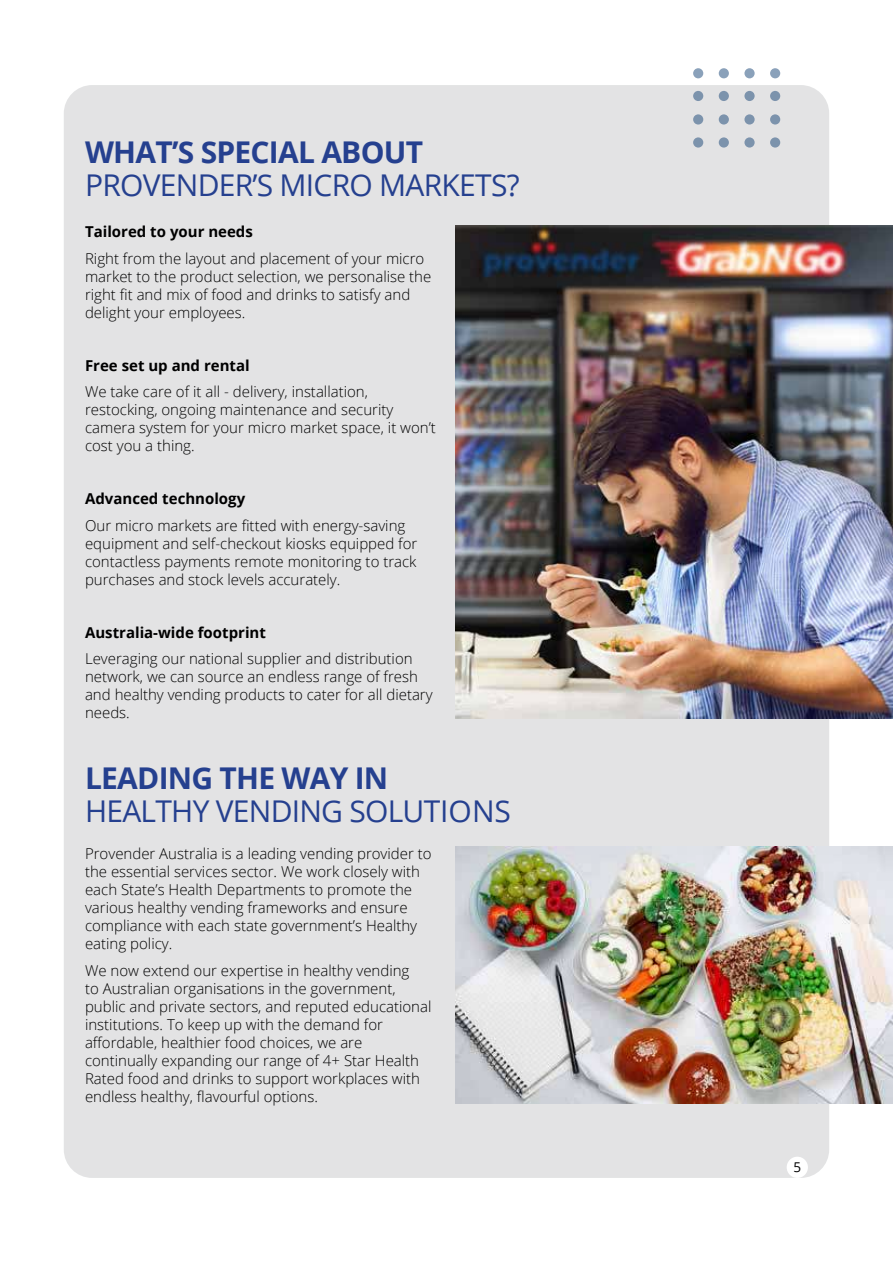
<style>
.page{position:relative;width:893px;height:1263px;background:#fff}
.page>*{position:absolute;margin:0;border:0;box-sizing:border-box;transform-origin:0 0}
.t1{font:30px "Open Sans";letter-spacing:-.025em;color:#25408f}
.t2{font:700 30px "Open Sans";letter-spacing:-.025em;color:#25408f}
.t3{font:300 15px/18px "Open Sans";color:#000}
.t4{font:700 15px "Open Sans";color:#000}
.t5{font:13.5px "Open Sans";color:#000}
</style>
<div class="page">
<div style="left:64px;top:85px;width:765px;height:1093px;background:#e3e3e4;border-radius:28px"></div>
<img style="left:455px;top:226px;width:438px;height:492px">
<img style="left:455px;top:847px;width:438px;height:256px">
<div style="left:770px;top:137px;width:10px;height:11px;background:#7c93ac;border-radius:50%"></div>
<div style="left:770px;top:114px;width:10px;height:11px;background:#7c93ac;border-radius:50%"></div>
<svg style="left:770px;top:91px;width:10px;height:10px"></svg>
<div style="left:770px;top:68px;width:10px;height:10px;background:#8aa1ba;border-radius:50%"></div>
<div style="left:719px;top:137px;width:10px;height:11px;background:#7c93ac;border-radius:50%"></div>
<div style="left:719px;top:114px;width:10px;height:11px;background:#7c93ac;border-radius:50%"></div>
<svg style="left:719px;top:91px;width:10px;height:10px"></svg>
<div style="left:719px;top:68px;width:10px;height:10px;background:#8aa1ba;border-radius:50%"></div>
<svg style="left:744px;top:137px;width:11px;height:11px"></svg>
<svg style="left:744px;top:114px;width:11px;height:11px"></svg>
<div style="left:744px;top:91px;width:11px;height:10px;background:#7c93ac;border-radius:50%"></div>
<div style="left:744px;top:68px;width:11px;height:10px;background:#8aa1ba;border-radius:50%"></div>
<div style="left:693px;top:137px;width:10px;height:11px;background:#7c93ac;border-radius:50%"></div>
<div style="left:693px;top:114px;width:10px;height:11px;background:#7c93ac;border-radius:50%"></div>
<svg style="left:693px;top:91px;width:10px;height:10px"></svg>
<div style="left:693px;top:68px;width:10px;height:10px;background:#8aa1ba;border-radius:50%"></div>
<div style="left:787px;top:1157px;width:21px;height:21px;background:#fff;border-radius:50%"></div>
<h1 class="t2" style="left:85px;top:131px;width:340px">WHAT’S SPECIAL ABOUT</h1>
<h1 class="t1" style="left:85px;top:165px;width:436px">PROVENDER’S MICRO MARKETS?</h1>
<p class="t4" style="left:85px;top:221px;width:169px">Tailored to your needs</p>
<p class="t3" style="left:85px;top:249px;width:348px">Right from the layout and placement of your micro market to the product selection, we personalise the right fit and mix of food and drinks to satisfy and delight your employees.</p>
<p class="t4" style="left:85px;top:355px;width:166px">Free set up and rental</p>
<p class="t3" style="left:85px;top:382px;width:352px">We take care of it all - delivery, installation, restocking, ongoing maintenance and security camera system for your micro market space, it won’t cost you a thing.</p>
<p class="t4" style="left:85px;top:488px;width:162px">Advanced technology</p>
<p class="t3" style="left:85px;top:516px;width:334px">Our micro markets are fitted with energy-saving equipment and self-checkout kiosks equipped for contactless payments remote monitoring to track purchases and stock levels accurately.</p>
<p class="t4" style="left:85px;top:622px;width:182px">Australia-wide footprint</p>
<p class="t3" style="left:85px;top:650px;width:349px">Leveraging our national supplier and distribution network, we can source an endless range of fresh and healthy vending products to cater for all dietary needs.</p>
<h1 class="t2" style="left:85px;top:757px;width:305px">LEADING THE WAY IN</h1>
<h1 class="t1" style="left:85px;top:791px;width:428px">HEALTHY VENDING SOLUTIONS</h1>
<p class="t3" style="left:85px;top:844px;width:348px">Provender Australia is a leading vending provider to the essential services sector. We work closely with each State’s Health Departments to promote the various healthy vending frameworks and ensure compliance with each state government’s Healthy eating policy.</p>
<p class="t3" style="left:85px;top:961px;width:348px">We now extend our expertise in healthy vending<br>to Australian organisations in the government, public and private sectors, and reputed educational institutions. To keep up with the demand for affordable, healthier food choices, we are continually expanding our range of 4+ Star Health Rated food and drinks to support workplaces with endless healthy, flavourful options.</p>
<p class="t5" style="left:793px;top:1158px;width:9px">5</p>
</div>
